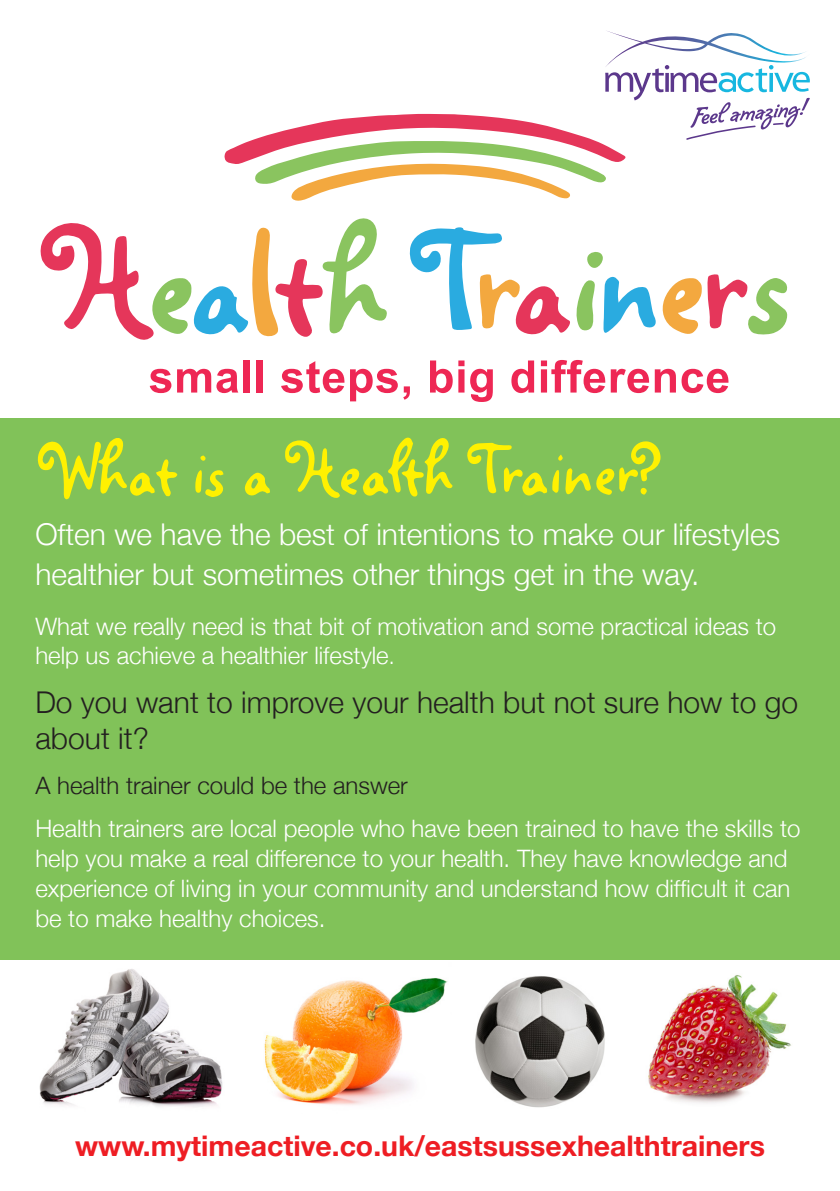
<style>
.page{position:relative;width:840px;height:1191px;background:#fff}
.page>*{position:absolute;margin:0;border:0;box-sizing:border-box;transform-origin:0 0}
.t1{font:300 30px/39.6px "Helvetica Neue";color:#fff}
.t2{font:300 30px/36px "Helvetica Neue";color:#231f20}
.t3{font:700 28.4px "Helvetica Neue";color:#ee1d23}
.t4{font:300 24px/30px "Helvetica Neue";color:#fff}
.t5{font:300 24px "Helvetica Neue";color:#231f20}
.s1{font-size:21px}
</style>
<div class="page">
<svg style="left:40px;top:218px;width:347px;height:122px"></svg>
<svg style="left:409px;top:227px;width:378px;height:108px"></svg>
<svg style="left:150px;top:369px;width:21px;height:24px"></svg>
<svg style="left:177px;top:369px;width:61px;height:24px"></svg>
<div style="left:243px;top:360px;width:7px;height:32px;background:#ee2754"></div>
<div style="left:257px;top:360px;width:6px;height:32px;background:#ee2754"></div>
<svg style="left:281px;top:361px;width:63px;height:32px"></svg>
<svg style="left:350px;top:369px;width:47px;height:32px"></svg>
<svg style="left:403px;top:386px;width:6px;height:14px"></svg>
<svg style="left:430px;top:360px;width:22px;height:33px"></svg>
<svg style="left:458px;top:360px;width:6px;height:32px"></svg>
<svg style="left:470px;top:369px;width:22px;height:33px"></svg>
<svg style="left:511px;top:360px;width:23px;height:33px"></svg>
<svg style="left:540px;top:360px;width:108px;height:33px"></svg>
<svg style="left:654px;top:369px;width:21px;height:23px"></svg>
<svg style="left:681px;top:369px;width:47px;height:24px"></svg>
<svg style="left:224px;top:30px;width:585px;height:171px"></svg>
<img style="left:27px;top:959px;width:209px;height:148px">
<img style="left:264px;top:978px;width:184px;height:127px">
<img style="left:475px;top:976px;width:130px;height:132px">
<img style="left:644px;top:959px;width:152px;height:145px">
<div style="left:0;top:418px;width:839px;height:541px;background:#81c259"></div>
<svg style="left:245px;top:472px;width:25px;height:24px"></svg>
<svg style="left:38px;top:438px;width:139px;height:61px"></svg>
<svg style="left:285px;top:437px;width:168px;height:61px"></svg>
<svg style="left:195px;top:470px;width:29px;height:27px"></svg>
<svg style="left:200px;top:455px;width:5px;height:6px"></svg>
<svg style="left:467px;top:441px;width:193px;height:55px"></svg>
<p class="t1" style="left:35px;top:514px;width:745px">Often we have the best of intentions to make our lifestyles healthier but sometimes other things get in the way.</p>
<p class="t4" style="left:35px;top:612px;width:742px;line-height:28px">What we really need is that bit of motivation and some practical ideas to help us achieve a healthier lifestyle<span class="s1">.</span></p>
<p class="t2" style="left:35px;top:683px;width:763px">Do you want to improve your health but not sure how to go about it?</p>
<p class="t5" style="left:35px;top:770px;width:374px">A health trainer could be the answer</p>
<p class="t4" style="left:35px;top:813px;width:766px">Health trainers are local people who have been trained to have the skills to help you make a real difference to your health. They have knowledge and experience of living in your community and understand how difficult it can be to make healthy choices.</p>
<p class="t3" style="left:75px;top:1128px;width:691px">www.mytimeactive.co.uk/eastsussexhealthtrainers</p>
</div>
